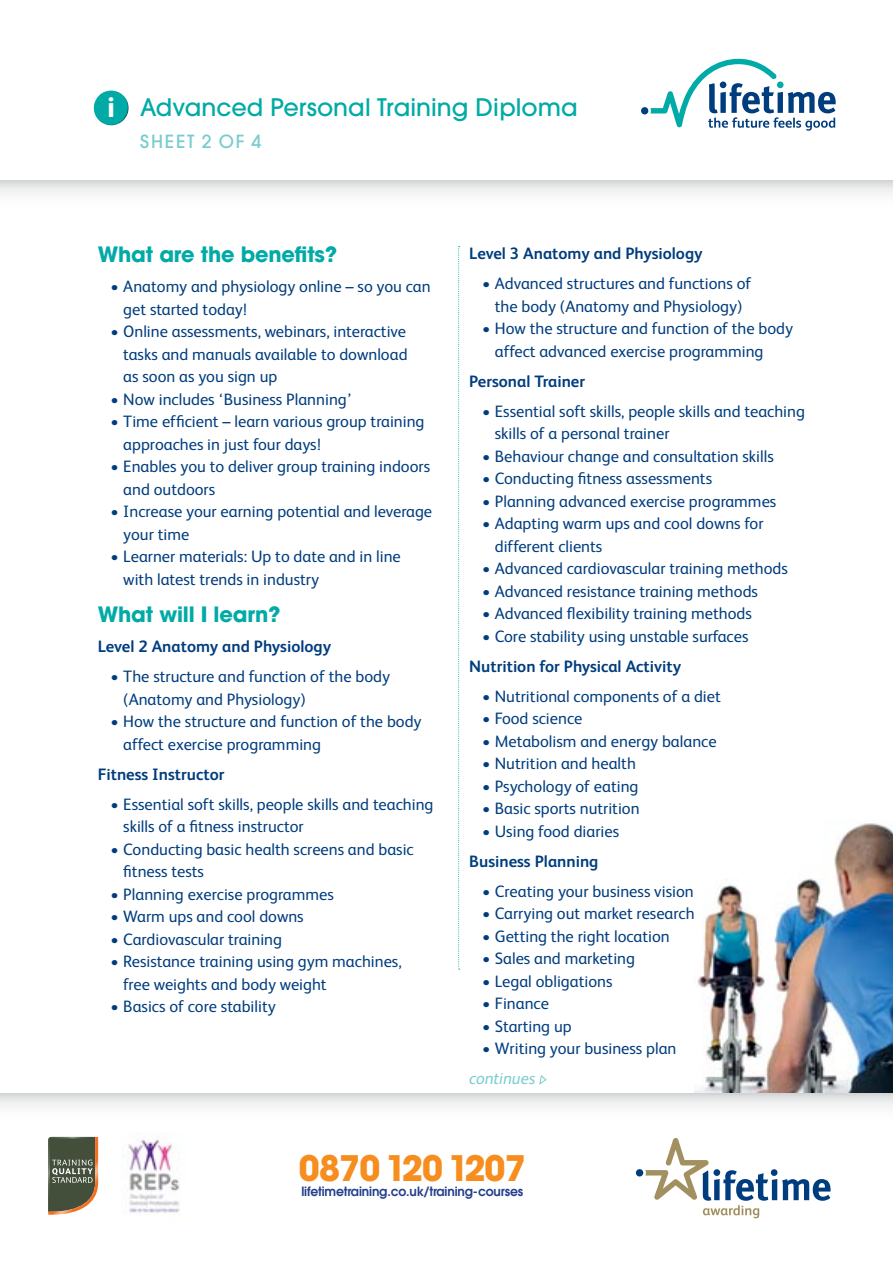
<style>
.page{position:relative;width:893px;height:1263px;background:#fff}
.page>*{position:absolute;margin:0;border:0;box-sizing:border-box;transform-origin:0 0}
.t1{font:700 36.3px "Avant Garde IT Cby BT";letter-spacing:-.04em;color:#f68d1e}
.t2{font:800 28.5px "FS Albert";color:#fff}
.t3{font:500 24px "ITC Avant Garde Pro";color:#00aaa6}
.Subhead{font:700 21px "ITC Avant Garde Pro";letter-spacing:-.01em;color:#00aaa6}
.t4{font:500 18px "ITC Avant Garde Pro";letter-spacing:.1em;color:#78cccd}
.Body_-_Bullet{font:16.5px/22.5px "FS Albert";color:#003d7e}
.Body_-_Bullet__Last{font:16.5px/22.5px "FS Albert";color:#003d7e}
.Body{font:700 16.5px "FS Albert";color:#003d7e}
.Body_Bold{font:700 16.5px "FS Albert";color:#003d7e}
.t5{font:italic 16.5px "FS Albert";letter-spacing:-.005em;color:#78cccd}
.t6{font:600 12.75px "ITC Avant Garde Pro";letter-spacing:-.01em;color:#24408e}
</style>
<div class="page">
<svg style="left:458px;top:246px;width:2px;height:723px"></svg>
<img style="left:694px;top:823px;width:199px;height:270px">
<div style="left:93px;top:89px;width:37px;height:26px;background:#fff;opacity:.75"></div>
<div style="left:93px;top:96px;width:37px;height:30px;background:#000;opacity:.75"></div>
<svg style="left:539px;top:1075px;width:8px;height:10px"></svg>
<div style="left:0;top:180px;width:893px;height:43px;background:linear-gradient(to bottom,#e5e6e7,#fff)"></div>
<div style="left:641px;top:107px;width:7px;height:7px;background:#003d7e;border-radius:50%"></div>
<svg style="left:650px;top:59px;width:186px;height:72px"></svg>
<div style="left:0;top:1093px;width:893px;height:43px;background:linear-gradient(to bottom,#e5e6e7,#fff)"></div>
<div style="left:636px;top:1169px;width:7px;height:7px;background:#003d7e;border-radius:50%"></div>
<svg style="left:645px;top:1138px;width:185px;height:80px"></svg>
<svg style="left:48px;top:1137px;width:50px;height:78px;background:#6e6c57"></svg>
<img style="left:121px;top:1132px;width:66px;height:81px">
<h2 class="t2" style="left:107px;top:86px;width:10px">i</h2>
<p class="t3" style="left:140px;top:91px;width:439px">Advanced Personal Training Diploma</p>
<p class="t4" style="left:140px;top:130px;width:123px">SHEET 2 OF 4</p>
<p class="Subhead" style="left:98px;top:240px;width:241px">What are the benefits?</p>
<p class="Body_-_Bullet" style="left:123px;top:274px;width:309px;text-indent:-13px">• Anatomy and physiology online – so you can get started today!</p>
<p class="Body_-_Bullet" style="left:123px;top:319px;width:286px;text-align:justify;text-indent:-13px">• Online assessments, webinars, interactive tasks and manuals available to download as soon as you sign up</p>
<p class="Body_-_Bullet" style="left:111px;top:387px;width:243px">• Now includes ‘Business Planning’</p>
<p class="Body_-_Bullet" style="left:123px;top:409px;width:303px;text-indent:-13px">• Time efficient – learn various group training approaches in just four days!</p>
<p class="Body_-_Bullet" style="left:123px;top:454px;width:308px;text-indent:-13px">• Enables you to deliver group training indoors and outdoors</p>
<p class="Body_-_Bullet" style="left:123px;top:499px;width:310px;text-indent:-13px">• Increase your earning potential and leverage your time</p>
<p class="Body_-_Bullet" style="left:123px;top:544px;width:279px;text-indent:-13px">• Learner materials: Up to date and in line with latest trends in industry</p>
<p class="Subhead" style="left:98px;top:600px;width:184px">What will I learn?</p>
<p class="Body" style="left:98px;top:635px;width:235px">Level 2 Anatomy and Physiology</p>
<p class="Body_-_Bullet" style="left:123px;top:664px;width:268px;text-indent:-13px">• The structure and function of the body (Anatomy and Physiology)</p>
<p class="Body_-_Bullet__Last" style="left:123px;top:709px;width:300px;text-indent:-13px">• How the structure and function of the body affect exercise programming</p>
<p class="Body" style="left:98px;top:763px;width:128px">Fitness Instructor</p>
<p class="Body_-_Bullet" style="left:123px;top:792px;width:312px;text-indent:-13px">• Essential soft skills, people skills and teaching skills of a fitness instructor</p>
<p class="Body_-_Bullet" style="left:123px;top:837px;width:292px;text-indent:-13px">• Conducting basic health screens and basic fitness tests</p>
<p class="Body_-_Bullet" style="left:111px;top:882px;width:225px">• Planning exercise programmes</p>
<p class="Body_-_Bullet" style="left:111px;top:904px;width:195px">• Warm ups and cool downs</p>
<p class="Body_-_Bullet" style="left:111px;top:927px;width:173px">• Cardiovascular training</p>
<p class="Body_-_Bullet" style="left:123px;top:949px;width:280px;text-indent:-13px">• Resistance training using gym machines, free weights and body weight</p>
<p class="Body_-_Bullet__Last" style="left:111px;top:994px;width:167px">• Basics of core stability</p>
<p class="Body" style="left:469px;top:242px;width:235px">Level 3 Anatomy and Physiology</p>
<p class="Body_-_Bullet" style="left:482px;top:272px;width:271px;text-align:center">• Advanced structures and functions of the body (Anatomy and Physiology)</p>
<p class="Body_-_Bullet__Last" style="left:495px;top:317px;width:300px;text-indent:-13px">• How the structure and function of the body affect advanced exercise programming</p>
<p class="Body_Bold" style="left:469px;top:370px;width:117px">Personal Trainer</p>
<p class="Body_-_Bullet" style="left:495px;top:399px;width:312px;text-indent:-13px">• Essential soft skills, people skills and teaching skills of a personal trainer</p>
<p class="Body_-_Bullet" style="left:482px;top:444px;width:293px">• Behaviour change and consultation skills</p>
<p class="Body_-_Bullet" style="left:482px;top:467px;width:232px">• Conducting fitness assessments</p>
<p class="Body_-_Bullet" style="left:482px;top:489px;width:296px">• Planning advanced exercise programmes</p>
<p class="Body_-_Bullet" style="left:495px;top:512px;width:270px;text-indent:-13px">• Adapting warm ups and cool downs for different clients</p>
<p class="Body_-_Bullet" style="left:482px;top:557px;width:307px">• Advanced cardiovascular training methods</p>
<p class="Body_-_Bullet" style="left:482px;top:579px;width:277px">• Advanced resistance training methods</p>
<p class="Body_-_Bullet" style="left:482px;top:602px;width:271px">• Advanced flexibility training methods</p>
<p class="Body_-_Bullet__Last" style="left:482px;top:624px;width:268px">• Core stability using unstable surfaces</p>
<p class="Body_Bold" style="left:469px;top:655px;width:213px">Nutrition for Physical Activity</p>
<p class="Body_-_Bullet" style="left:482px;top:684px;width:240px">• Nutritional components of a diet</p>
<p class="Body_-_Bullet" style="left:482px;top:707px;width:102px">• Food science</p>
<p class="Body_-_Bullet" style="left:482px;top:729px;width:236px">• Metabolism and energy balance</p>
<p class="Body_-_Bullet" style="left:482px;top:752px;width:155px">• Nutrition and health</p>
<p class="Body_-_Bullet" style="left:482px;top:774px;width:158px">• Psychology of eating</p>
<p class="Body_-_Bullet" style="left:482px;top:797px;width:159px">• Basic sports nutrition</p>
<p class="Body_-_Bullet__Last" style="left:482px;top:819px;width:139px">• Using food diaries</p>
<p class="Body_Bold" style="left:469px;top:850px;width:131px">Business Planning</p>
<p class="Body_-_Bullet" style="left:482px;top:879px;width:213px">• Creating your business vision</p>
<p class="Body_-_Bullet" style="left:482px;top:902px;width:214px">• Carrying out market research</p>
<p class="Body_-_Bullet" style="left:482px;top:924px;width:189px">• Getting the right location</p>
<p class="Body_-_Bullet" style="left:482px;top:947px;width:155px">• Sales and marketing</p>
<p class="Body_-_Bullet" style="left:482px;top:969px;width:132px">• Legal obligations</p>
<p class="Body_-_Bullet" style="left:482px;top:992px;width:68px">• Finance</p>
<p class="Body_-_Bullet" style="left:482px;top:1014px;width:91px">• Starting up</p>
<p class="Body_-_Bullet__Last" style="left:482px;top:1037px;width:196px">• Writing your business plan</p>
<p class="t5" style="left:469px;top:1067px;width:67px">continues</p>
<p class="t1" style="left:299px;top:1146px;width:229px">0870 120 1207</p>
<p class="t6" style="left:301px;top:1183px;width:223px">lifetimetraining.co.uk/training-courses</p>
</div>
